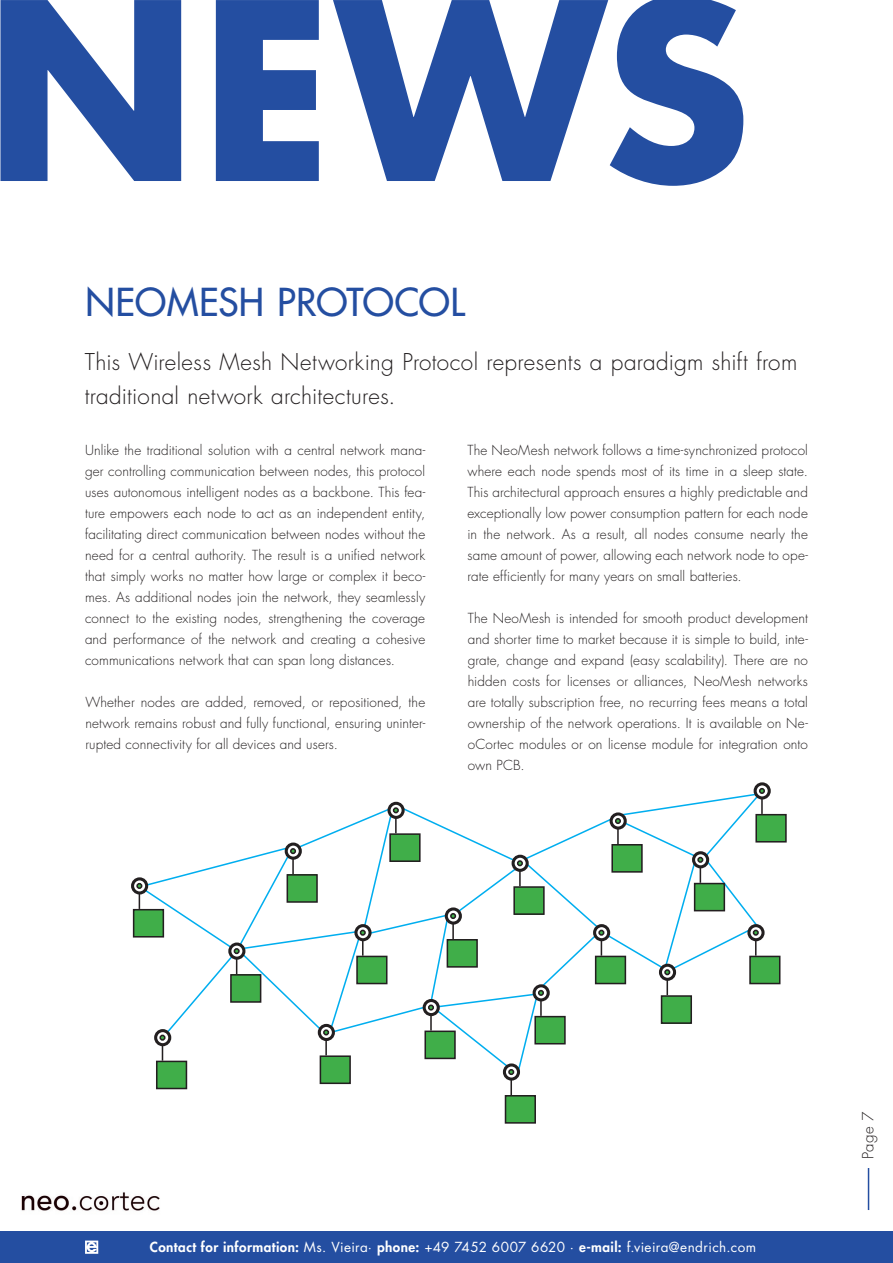
<style>
.page{position:relative;width:893px;height:1263px;background:#fff}
.page>*{position:absolute;margin:0;border:0;box-sizing:border-box;transform-origin:0 0}
.t1{font:700 240px "Futura LT Pro";color:#244ea1}
.t2{font:500 37.5px "Futura LT Pro";letter-spacing:.01em;color:#244ea1}
.t3{font:300 22.5px/34.5px "Futura LT Pro";letter-spacing:.015em;color:#231f20}
.t4{font:300 15px "Futura LT Pro";color:#231f20}
.t5{font:300 13.5px/21px "Futura LT Pro";letter-spacing:.01em;color:#231f20;text-align:justify}
.t6{font:13.5px "Futura LT Pro";letter-spacing:.03em;color:#fff}
.s1{font-weight:800}
</style>
<div class="page">
<div style="left:0;top:1231px;width:893px;height:32px;background:#244ea1"></div>
<hr style="left:868px;top:1168px;width:1px;height:42px;background:#244ea1">
<svg style="left:85px;top:1240px;width:13px;height:14px"></svg>
<img style="left:21px;top:1192px;width:139px;height:19px">
<div style="left:133px;top:909px;width:31px;height:28px;border:2px solid #231f20"></div>
<div style="left:131px;top:877px;width:17px;height:17px;border:3px solid #231f20;border-radius:50%"></div>
<div style="left:756px;top:815px;width:30px;height:27px;background:#40ae49"></div>
<div style="left:755px;top:814px;width:32px;height:28px;border:2px solid #231f20"></div>
<div style="left:754px;top:782px;width:17px;height:17px;border:3px solid #231f20;border-radius:50%"></div>
<div style="left:750px;top:956px;width:30px;height:27px;background:#40ae49"></div>
<div style="left:749px;top:956px;width:31px;height:28px;border:2px solid #231f20"></div>
<div style="left:505px;top:1096px;width:30px;height:27px;background:#40ae49"></div>
<div style="left:505px;top:1095px;width:31px;height:29px;border:2px solid #231f20"></div>
<svg style="left:136px;top:788px;width:629px;height:307px"></svg>
<h1 class="t1" style="left:-15px;top:-94px;width:767px">NEWS</h1>
<h2 class="t2" style="left:85px;top:274px;width:381px">NEOMESH PROTOCOL</h2>
<h3 class="t3" style="left:85px;top:345px;width:714px">This Wireless Mesh Networking Protocol represents a paradigm shift from traditional network architectures.</h3>
<p class="t5" style="left:85px;top:439px;width:342px">Unlike the traditional solution with a central network mana&shy;ger controlling communication between nodes, this protocol uses autonomous intelligent nodes as a backbone. This fea&shy;ture empowers each node to act as an independent entity, facilitating direct communication between nodes without the need for a central authority. The result is a unified network that simply works no matter how large or complex it beco&shy;mes. As additional nodes join the network, they seamlessly connect to the existing nodes, strengthening the coverage and performance of the network and creating a cohesive communications network that can span long distances.</p>
<p class="t5" style="left:467px;top:439px;width:342px">The NeoMesh network follows a time-synchronized protocol where each node spends most of its time in a sleep state.<br>This architectural approach ensures a highly predictable and exceptionally low power consumption pattern for each node in the network. As a result, all nodes consume nearly the same amount of power, allowing each network node to ope&shy;rate efficiently for many years on small batteries.</p>
<p class="t5" style="left:468px;top:608px;width:342px">The NeoMesh is intended for smooth product development and shorter time to market because it is simple to build, inte&shy;grate, change and expand (easy scalability). There are no hidden costs for licenses or alliances, NeoMesh networks are totally subscription free, no recurring fees means a total ownership of the network operations. It is available on Ne&shy;oCortec modules or on license module for integration onto own PCB.</p>
<p class="t5" style="left:85px;top:692px;width:341px">Whether nodes are added, removed, or repositioned, the network remains robust and fully functional, ensuring uninter&shy;rupted connectivity for all devices and users.</p>
<p class="t6" style="left:150px;top:1238px;width:608px"><span class="s1">Contact for information:</span> Ms. Vieira· <span class="s1">phone:</span> +49 7452 6007 6620 · <span class="s1">e-mail:</span> f.vieira@endrich.com</p>
<p class="t4" style="left:858px;top:1159px;width:49px;rotate:-90deg">Page 7</p>
</div>
